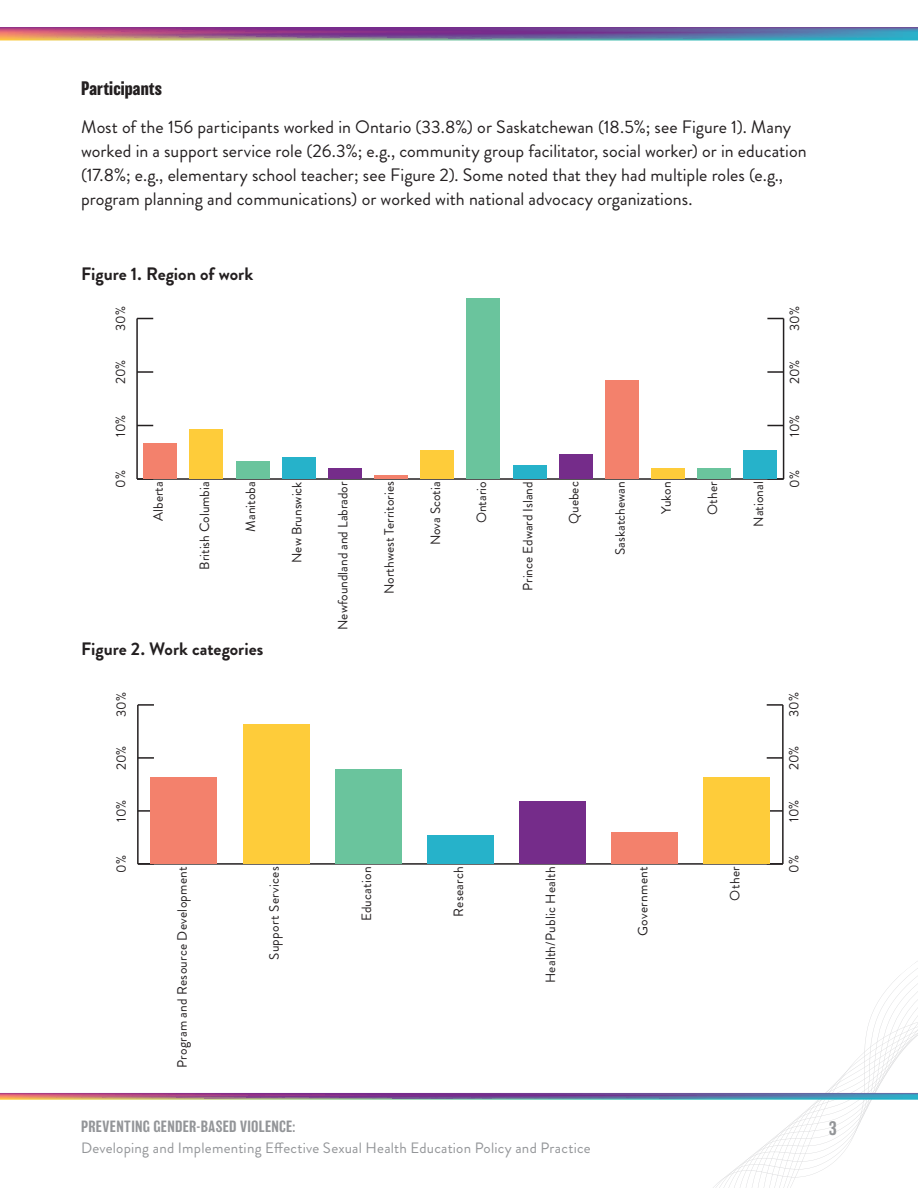
<style>
.page{position:relative;width:918px;height:1188px;background:#fff}
.page>*{position:absolute;margin:0;border:0;box-sizing:border-box;transform-origin:0 0}
.t1{font:18px/24px "Brandon Grotesque";color:#231f20}
.t2{font:700 18px "Brandon Grotesque";color:#231f20}
.t3{font:700 18px "Balboa";letter-spacing:.01em;color:#231f20}
.t4{font:500 18px "Balboa";color:#939598}
.t5{font:15px "Brandon Grotesque";letter-spacing:.015em;color:#939598}
.t6{font:500 15px "Balboa";letter-spacing:.02em;color:#939598}
.t7{font:13.5px "Brandon Grotesque";color:#231f20}
.t8{font:13.5px "Brandon Grotesque";letter-spacing:.02em;color:#231f20}
.t9{font:13.5px "Brandon Grotesque";letter-spacing:.025em;color:#231f20}
</style>
<div class="page">
<svg style="left:713px;top:961px;width:205px;height:227px"></svg>
<svg style="left:0;top:27px;width:918px;height:13px;background:#7d6292"></svg>
<svg style="left:0;top:1093px;width:918px;height:7px;background:#827097"></svg>
<hr style="left:783px;top:319px;width:1px;height:160px;background:#231f20">
<svg style="left:767px;top:425px;width:16px;height:1px"></svg>
<svg style="left:767px;top:371px;width:16px;height:2px"></svg>
<svg style="left:767px;top:318px;width:17px;height:1px"></svg>
<hr style="left:136px;top:319px;width:2px;height:160px;background:#231f20">
<svg style="left:138px;top:425px;width:15px;height:1px"></svg>
<svg style="left:137px;top:371px;width:16px;height:2px"></svg>
<svg style="left:137px;top:318px;width:16px;height:1px"></svg>
<hr style="left:137px;top:478px;width:647px;height:2px;background:#231f20">
<div style="left:144px;top:444px;width:33px;height:35px;background:#f3816c"></div>
<div style="left:190px;top:429px;width:33px;height:50px;background:#fecc3a"></div>
<div style="left:236px;top:461px;width:33px;height:18px;background:#6ac49d"></div>
<div style="left:282px;top:458px;width:33px;height:21px;background:#26b2ca"></div>
<div style="left:328px;top:468px;width:34px;height:11px;background:#752c8a"></div>
<hr style="left:374px;top:475px;width:34px;height:4px;background:#f3816c">
<div style="left:421px;top:451px;width:33px;height:28px;background:#fecc3a"></div>
<div style="left:467px;top:298px;width:33px;height:181px;background:#6ac49d"></div>
<div style="left:513px;top:465px;width:33px;height:14px;background:#26b2ca"></div>
<div style="left:559px;top:454px;width:33px;height:25px;background:#752c8a"></div>
<div style="left:605px;top:380px;width:34px;height:99px;background:#f3816c"></div>
<div style="left:652px;top:468px;width:33px;height:11px;background:#fecc3a"></div>
<div style="left:698px;top:468px;width:33px;height:11px;background:#6ac49d"></div>
<div style="left:744px;top:451px;width:33px;height:28px;background:#26b2ca"></div>
<hr style="left:782px;top:705px;width:2px;height:159px;background:#231f20">
<svg style="left:770px;top:810px;width:12px;height:2px"></svg>
<svg style="left:767px;top:757px;width:15px;height:2px"></svg>
<svg style="left:767px;top:704px;width:16px;height:2px"></svg>
<hr style="left:137px;top:705px;width:2px;height:159px;background:#231f20">
<svg style="left:138px;top:810px;width:13px;height:2px"></svg>
<svg style="left:138px;top:757px;width:16px;height:2px"></svg>
<svg style="left:138px;top:704px;width:16px;height:2px"></svg>
<hr style="left:138px;top:863px;width:645px;height:2px;background:#231f20">
<div style="left:151px;top:777px;width:66px;height:87px;background:#f3816c"></div>
<div style="left:243px;top:725px;width:66px;height:139px;background:#fecc3a"></div>
<div style="left:335px;top:770px;width:66px;height:94px;background:#6ac49d"></div>
<div style="left:427px;top:836px;width:67px;height:28px;background:#26b2ca"></div>
<div style="left:519px;top:801px;width:67px;height:63px;background:#752c8a"></div>
<div style="left:611px;top:833px;width:67px;height:31px;background:#f3816c"></div>
<div style="left:704px;top:777px;width:66px;height:87px;background:#fecc3a"></div>
<p class="t3" style="left:81px;top:78px;width:83px">Participants</p>
<p class="t1" style="left:81px;top:115px;width:727px">Most of the 156 participants worked in Ontario (33.8%) or Saskatchewan (18.5%; see Figure 1). Many worked in a support service role (26.3%; e.g., community group facilitator, social worker) or in education (17.8%; e.g., elementary school teacher; see Figure 2). Some noted that they had multiple roles (e.g., program planning and communications) or worked with national advocacy organizations.</p>
<p class="t2" style="left:81px;top:261px;width:174px">Figure 1. Region of work</p>
<p class="t7" style="left:111px;top:331px;width:26px;rotate:-90deg">30%</p>
<p class="t7" style="left:785px;top:331px;width:26px;rotate:-90deg">30%</p>
<p class="t7" style="left:111px;top:384px;width:26px;rotate:-90deg">20%</p>
<p class="t7" style="left:785px;top:384px;width:26px;rotate:-90deg">20%</p>
<p class="t7" style="left:111px;top:437px;width:24px;rotate:-90deg">10%</p>
<p class="t7" style="left:785px;top:437px;width:24px;rotate:-90deg">10%</p>
<p class="t7" style="left:111px;top:488px;width:19px;rotate:-90deg">0%</p>
<p class="t7" style="left:149px;top:521px;width:41px;rotate:-90deg">Alberta</p>
<p class="t7" style="left:195px;top:570px;width:90px;rotate:-90deg">British Columbia</p>
<p class="t7" style="left:241px;top:532px;width:52px;rotate:-90deg">Manitoba</p>
<p class="t7" style="left:288px;top:563px;width:83px;rotate:-90deg">New Brunswick</p>
<p class="t7" style="left:334px;top:630px;width:150px;rotate:-90deg">Newfoundland and Labrador</p>
<p class="t7" style="left:380px;top:594px;width:114px;rotate:-90deg">Northwest Territories</p>
<p class="t7" style="left:426px;top:545px;width:65px;rotate:-90deg">Nova Scotia</p>
<p class="t7" style="left:472px;top:523px;width:43px;rotate:-90deg">Ontario</p>
<p class="t7" style="left:518px;top:591px;width:111px;rotate:-90deg">Prince Edward Island</p>
<p class="t7" style="left:565px;top:524px;width:44px;rotate:-90deg">Quebec</p>
<p class="t7" style="left:611px;top:555px;width:75px;rotate:-90deg">Saskatchewan</p>
<p class="t7" style="left:657px;top:514px;width:34px;rotate:-90deg">Yukon</p>
<p class="t7" style="left:703px;top:515px;width:35px;rotate:-90deg">Other</p>
<p class="t7" style="left:749px;top:527px;width:47px;rotate:-90deg">National</p>
<p class="t7" style="left:785px;top:488px;width:19px;rotate:-90deg">0%</p>
<p class="t2" style="left:81px;top:636px;width:184px">Figure 2. Work categories</p>
<p class="t7" style="left:112px;top:717px;width:27px;rotate:-90deg">30%</p>
<p class="t7" style="left:785px;top:717px;width:27px;rotate:-90deg">30%</p>
<p class="t7" style="left:112px;top:770px;width:26px;rotate:-90deg">20%</p>
<p class="t7" style="left:785px;top:770px;width:26px;rotate:-90deg">20%</p>
<p class="t7" style="left:112px;top:822px;width:24px;rotate:-90deg">10%</p>
<p class="t7" style="left:785px;top:822px;width:24px;rotate:-90deg">10%</p>
<p class="t7" style="left:112px;top:873px;width:19px;rotate:-90deg">0%</p>
<p class="t8" style="left:173px;top:1068px;width:203px;rotate:-90deg">Program and Resource Development</p>
<p class="t8" style="left:265px;top:960px;width:95px;rotate:-90deg">Support Services</p>
<p class="t8" style="left:357px;top:921px;width:57px;rotate:-90deg">Education</p>
<p class="t7" style="left:449px;top:917px;width:52px;rotate:-90deg">Research</p>
<p class="t7" style="left:541px;top:983px;width:118px;rotate:-90deg">Health/Public Health</p>
<p class="t9" style="left:634px;top:936px;width:71px;rotate:-90deg">Government</p>
<p class="t7" style="left:726px;top:901px;width:36px;rotate:-90deg">Other</p>
<p class="t7" style="left:785px;top:873px;width:19px;rotate:-90deg">0%</p>
<p class="t6" style="left:81px;top:1118px;width:216px">PREVENTING GENDER-BASED VIOLENCE:</p>
<p class="t4" style="left:829px;top:1118px;width:10px">3</p>
<p class="t5" style="left:81px;top:1138px;width:511px">Developing and Implementing Effective Sexual Health Education Policy and Practice</p>
</div>
